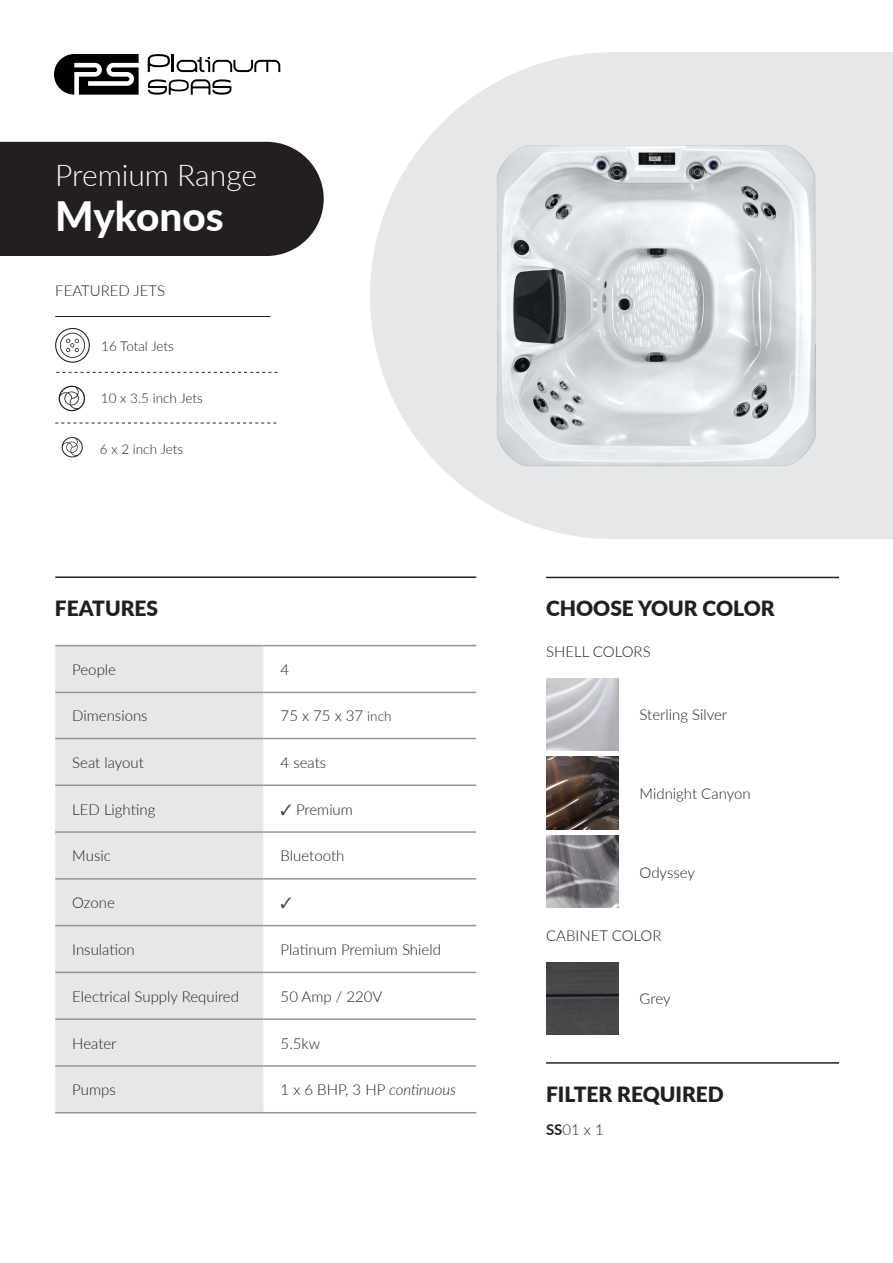
<style>
.page{position:relative;width:893px;height:1263px;background:#fff}
.page>*{position:absolute;margin:0;border:0;box-sizing:border-box;transform-origin:0 0}
.t1{font:800 40.5px "Lato";color:#fff}
.t2{font:300 30px "Lato";color:#fff}
.t3{font:900 21px "Lato";color:#231f20}
.t4{font:300 15px "Lato";color:#231f20}
.t5{font:300 13.5px "Lato";color:#231f20}
.s1{font-size:13.5px}
.s2{color:#3e5261}
.s3{font-style:italic}
.s4{font-weight:700}
</style>
<div class="page">
<svg style="left:370px;top:52px;width:523px;height:487px;fill:#e6e7e9"></svg>
<div style="left:0;top:142px;width:324px;height:114px;background:#231f20"></div>
<hr style="left:55px;top:316px;width:215px;height:1px;background:#231f20">
<svg style="left:56px;top:372px;width:221px;height:1px"></svg>
<svg style="left:59px;top:386px;width:26px;height:25px"></svg>
<svg style="left:62px;top:437px;width:21px;height:20px"></svg>
<svg style="left:55px;top:423px;width:221px;height:1px"></svg>
<img style="left:482px;top:142px;width:350px;height:328px">
<div style="left:55px;top:646px;width:209px;height:466px;background:#e6e7e9"></div>
<svg style="left:264px;top:646px;width:212px;height:328px"></svg>
<hr style="left:55px;top:645px;width:209px;height:1px;background:#939598">
<hr style="left:264px;top:645px;width:212px;height:1px;background:#939598">
<hr style="left:55px;top:692px;width:209px;height:1px;background:#939598">
<hr style="left:264px;top:692px;width:212px;height:1px;background:#939598">
<hr style="left:55px;top:738px;width:209px;height:1px;background:#939598">
<hr style="left:264px;top:738px;width:212px;height:1px;background:#939598">
<hr style="left:55px;top:784px;width:209px;height:2px;background:#939598">
<hr style="left:264px;top:784px;width:212px;height:2px;background:#939598">
<hr style="left:55px;top:831px;width:209px;height:2px;background:#939598">
<hr style="left:264px;top:831px;width:212px;height:2px;background:#939598">
<hr style="left:55px;top:878px;width:209px;height:1px;background:#939598">
<hr style="left:264px;top:878px;width:212px;height:1px;background:#939598">
<hr style="left:55px;top:925px;width:209px;height:1px;background:#939598">
<hr style="left:264px;top:925px;width:212px;height:1px;background:#939598">
<hr style="left:55px;top:972px;width:209px;height:1px;background:#939598">
<hr style="left:264px;top:972px;width:212px;height:1px;background:#939598">
<hr style="left:55px;top:1018px;width:209px;height:2px;background:#939598">
<hr style="left:264px;top:1018px;width:212px;height:2px;background:#939598">
<hr style="left:55px;top:1065px;width:209px;height:2px;background:#939598">
<hr style="left:264px;top:1065px;width:212px;height:2px;background:#939598">
<hr style="left:55px;top:1112px;width:209px;height:1px;background:#939598">
<hr style="left:264px;top:1112px;width:212px;height:1px;background:#939598">
<hr style="left:55px;top:576px;width:421px;height:2px;background:#231f20">
<svg style="left:55px;top:328px;width:35px;height:35px"></svg>
<svg style="left:54px;top:54px;width:85px;height:41px"></svg>
<svg style="left:148px;top:54px;width:132px;height:18px"></svg>
<svg style="left:148px;top:79px;width:83px;height:16px"></svg>
<img style="left:546px;top:678px;width:72px;height:72px">
<img style="left:546px;top:835px;width:72px;height:72px">
<img style="left:546px;top:757px;width:72px;height:72px">
<hr style="left:546px;top:577px;width:293px;height:1px;background:#231f20">
<hr style="left:546px;top:1062px;width:293px;height:2px;background:#231f20">
<img style="left:546px;top:962px;width:72px;height:72px">
<svg style="left:281px;top:897px;width:10px;height:11px"></svg>
<p class="t2" style="left:55px;top:154px;width:203px">Premium Range</p>
<p class="t1" style="left:55px;top:186px;width:170px">Mykonos</p>
<p class="t4" style="left:55px;top:280px;width:111px">FEATURED JETS</p>
<p class="t5" style="left:101px;top:336px;width:74px">16 Total Jets</p>
<p class="t5" style="left:101px;top:389px;width:103px">10 x 3.5 inch Jets</p>
<p class="t5" style="left:100px;top:440px;width:85px">6 x 2 inch Jets</p>
<p class="t3" style="left:55px;top:593px;width:105px">FEATURES</p>
<p class="t4" style="left:72px;top:659px;width:45px">People</p>
<p class="t4" style="left:281px;top:659px;width:10px">4</p>
<p class="t4" style="left:72px;top:706px;width:77px">Dimensions</p>
<p class="t4" style="left:281px;top:706px;width:112px">75 x 75 x 37 <span class="s1">inch</span></p>
<p class="t4" style="left:72px;top:752px;width:73px">Seat layout</p>
<p class="t4" style="left:281px;top:752px;width:47px">4 seats</p>
<p class="t4" style="left:72px;top:799px;width:85px">LED Lighting</p>
<p class="t4" style="left:281px;top:799px;width:74px"><span class="s2">✓</span> Premium</p>
<p class="t4" style="left:72px;top:846px;width:40px">Music</p>
<p class="t4" style="left:281px;top:846px;width:65px">Bluetooth</p>
<p class="t4" style="left:72px;top:892px;width:44px">Ozone</p>
<p class="t4" style="left:72px;top:939px;width:64px">Insulation</p>
<p class="t4" style="left:281px;top:939px;width:162px">Platinum Premium Shield</p>
<p class="t4" style="left:72px;top:986px;width:168px">Electrical Supply Required</p>
<p class="t4" style="left:281px;top:986px;width:103px">50 Amp / 220V</p>
<p class="t4" style="left:72px;top:1033px;width:46px">Heater</p>
<p class="t4" style="left:281px;top:1033px;width:41px">5.5kw</p>
<p class="t4" style="left:72px;top:1079px;width:45px">Pumps</p>
<p class="t4" style="left:281px;top:1079px;width:177px">1 x 6 BHP, 3 HP <span class="s3">continuous</span></p>
<p class="t3" style="left:546px;top:593px;width:230px">CHOOSE YOUR COLOR</p>
<p class="t4" style="left:546px;top:641px;width:106px">SHELL COLORS</p>
<p class="t4" style="left:640px;top:704px;width:89px">Sterling Silver</p>
<p class="t4" style="left:640px;top:783px;width:113px">Midnight Canyon</p>
<p class="t4" style="left:640px;top:862px;width:57px">Odyssey</p>
<p class="t4" style="left:546px;top:925px;width:117px">CABINET COLOR</p>
<p class="t4" style="left:640px;top:988px;width:32px">Grey</p>
<p class="t3" style="left:546px;top:1078px;width:179px">FILTER REQUIRED</p>
<p class="t4" style="left:546px;top:1119px;width:59px"><span class="s4">SS</span>01 x 1</p>
</div>
